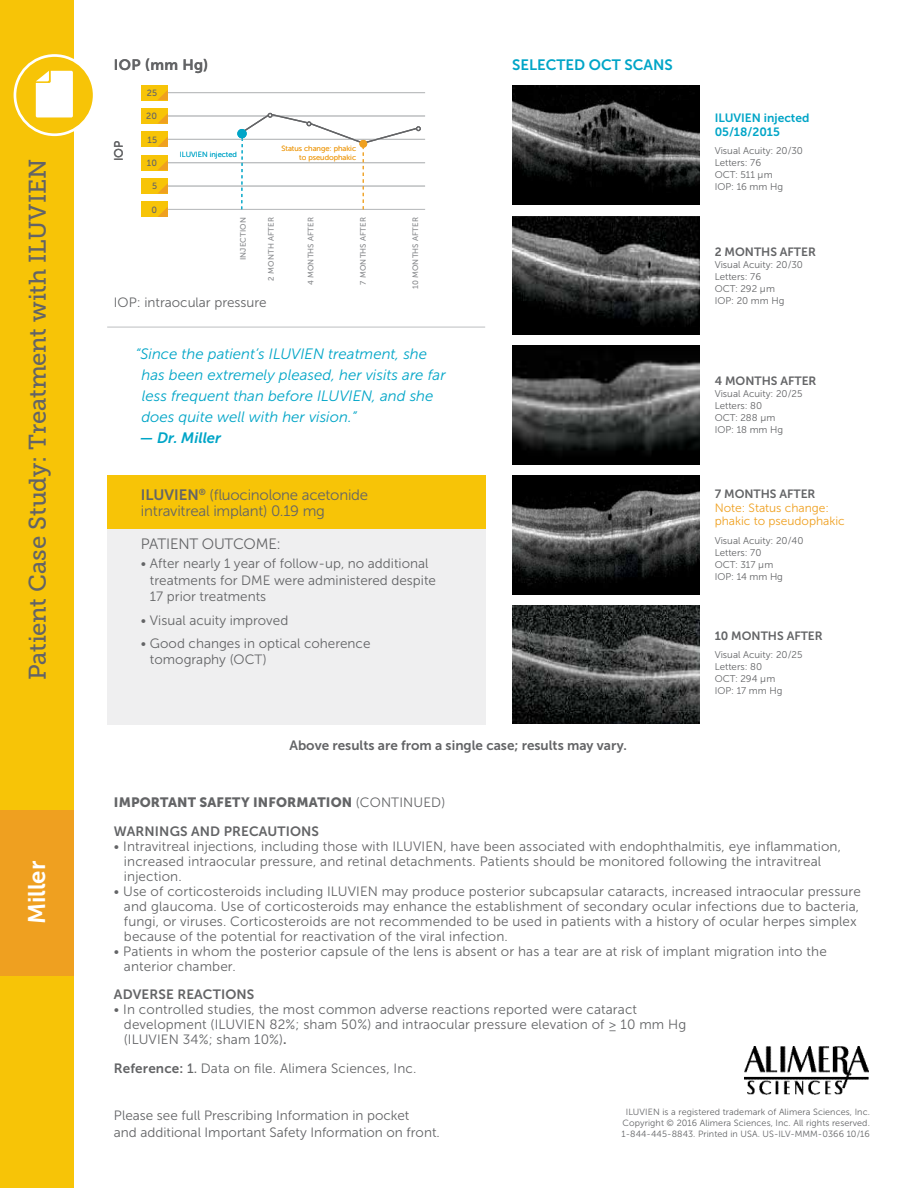
<style>
.page{position:relative;width:918px;height:1188px;background:#fff}
.page>*{position:absolute;margin:0;border:0;box-sizing:border-box;transform-origin:0 0}
.t1{font:24px "Museo Slab 500";letter-spacing:-.005em;color:#636466}
.t2{font:24px "Museo Sans 700";letter-spacing:-.005em;color:#fff}
.t3{font:italic 15px/21px "Museo Sans 300";color:#00a5c7}
.t4{font:15px/16.5px "Museo Sans 300";letter-spacing:-.015em;color:#636466}
.t5{font:15px "Museo Sans 700";color:#00a5c7}
.t6{font:italic 15px "Museo Sans 700";color:#00a5c7}
.t7{font:15px "Museo Sans 700";letter-spacing:.02em;color:#636466}
.t8{font:13.5px/15px "Museo Sans 300";letter-spacing:.01em;color:#636466}
.t9{font:13.5px "Museo Sans 700";color:#636466}
.t10{font:13.5px "Museo Sans 900";letter-spacing:.01em;color:#636466}
.t11{font:12px "Museo Sans 700";color:#636466}
.t12{font:12px/13.5px "Museo Sans 300";color:#efa020}
.t13{font:12px/13.5px "Museo Sans 700";color:#00a5c7}
.t14{font:12px "Museo Sans 500";color:#636466}
.t15{font:9.75px/12px "Museo Sans 300";color:#636466}
.t16{font:9px/10.8px "Museo Sans 300";letter-spacing:.01em;color:#636466;text-align:center}
.t17{font:9px "Museo Sans 500";letter-spacing:.02em;color:#636466}
.t18{font:7.8px "Museo Sans 500";letter-spacing:.02em;color:#87898c}
.t19{font:7.5px/9px "Museo Sans 300";color:#efa020;text-align:right}
.t20{font:7.5px "Museo Sans 300";color:#00a5c7}
.s1{font-family:"Museo Sans 700"}
.s2{font-family:"Museo Sans 300"}
.s3{font-family:"Museo Sans 500"}
</style>
<div class="page">
<div style="left:0;top:0;width:73px;height:1188px;background:#f7c407"></div>
<div style="left:0;top:810px;width:73px;height:165px;background:#efa020"></div>
<div style="left:15px;top:56px;width:79px;height:79px;background:#f7c407;border-radius:50%"></div>
<div style="left:14px;top:54px;width:82px;height:82px;border:3px solid #fff;border-radius:50%"></div>
<svg style="left:36px;top:71px;width:37px;height:46px;background:#fefbee"></svg>
<img style="left:745px;top:1047px;width:124px;height:48px">
<hr style="left:107px;top:327px;width:378px;height:1px;background:#bcbec0">
<div style="left:107px;top:529px;width:379px;height:195px;background:#efeff0"></div>
<div style="left:107px;top:475px;width:379px;height:54px;background:#f7c407"></div>
<hr style="left:168px;top:186px;width:257px;height:1px;background:#bcbec0">
<hr style="left:165px;top:162px;width:260px;height:1px;background:#bcbec0">
<hr style="left:168px;top:209px;width:257px;height:1px;background:#bcbec0">
<hr style="left:165px;top:139px;width:260px;height:1px;background:#bcbec0">
<hr style="left:168px;top:116px;width:257px;height:1px;background:#bcbec0">
<hr style="left:168px;top:92px;width:257px;height:1px;background:#bcbec0">
<div style="left:141px;top:202px;width:27px;height:15px;background:#f7c407"></div>
<svg style="left:158px;top:207px;width:10px;height:10px"></svg>
<div style="left:141px;top:179px;width:27px;height:15px;background:#f7c407"></div>
<svg style="left:158px;top:183px;width:10px;height:11px"></svg>
<div style="left:141px;top:155px;width:27px;height:15px;background:#f7c407"></div>
<svg style="left:158px;top:160px;width:10px;height:10px"></svg>
<div style="left:141px;top:132px;width:27px;height:15px;background:#f7c407"></div>
<svg style="left:158px;top:137px;width:10px;height:10px"></svg>
<div style="left:141px;top:109px;width:27px;height:15px;background:#f7c407"></div>
<svg style="left:158px;top:113px;width:10px;height:11px"></svg>
<div style="left:141px;top:85px;width:27px;height:15px;background:#f7c407"></div>
<svg style="left:158px;top:90px;width:10px;height:10px"></svg>
<svg style="left:239px;top:112px;width:182px;height:98px"></svg>
<div style="left:359px;top:140px;width:8px;height:8px;background:#efa020;border-radius:50%"></div>
<div style="left:237px;top:129px;width:10px;height:9px;background:#00a5c7;border-radius:50%"></div>
<img style="left:512px;top:605px;width:188px;height:119px">
<img style="left:512px;top:86px;width:188px;height:118px">
<img style="left:512px;top:216px;width:188px;height:118px">
<img style="left:512px;top:346px;width:188px;height:119px">
<img style="left:512px;top:475px;width:188px;height:119px">
<h1 class="t1" style="left:24px;top:680px;width:523px;rotate:-90deg">Patient Case Study: Treatment with ILUVIEN</h1>
<h1 class="t2" style="left:24px;top:924px;width:65px;rotate:-90deg">Miller</h1>
<p class="t7" style="left:114px;top:56px;width:96px">IOP (mm Hg)</p>
<p class="t17" style="left:147px;top:88px;width:12px">25</p>
<p class="t14" style="left:112px;top:161px;width:23px;rotate:-90deg">IOP</p>
<p class="t17" style="left:146px;top:111px;width:12px">20</p>
<p class="t17" style="left:148px;top:135px;width:11px">15</p>
<p class="t17" style="left:147px;top:158px;width:12px">10</p>
<p class="t17" style="left:152px;top:181px;width:7px">5</p>
<p class="t17" style="left:152px;top:205px;width:7px">0</p>
<p class="t20" style="left:180px;top:151px;width:59px">ILUVIEN injected</p>
<p class="t19" style="left:281px;top:144px;width:76px">Status change: phakic to pseudophakic</p>
<p class="t18" style="left:239px;top:260px;width:45px;rotate:-90deg">INJECTION</p>
<p class="t18" style="left:267px;top:281px;width:65px;rotate:-90deg">2 MONTH AFTER</p>
<p class="t18" style="left:307px;top:285px;width:70px;rotate:-90deg">4 MONTHS AFTER</p>
<p class="t18" style="left:359px;top:285px;width:69px;rotate:-90deg">7 MONTHS AFTER</p>
<p class="t18" style="left:411px;top:289px;width:74px;rotate:-90deg">10 MONTHS AFTER</p>
<p class="t8" style="left:114px;top:295px;width:154px">IOP: intraocular pressure</p>
<p class="t3" style="left:141px;top:344px;width:306px;text-indent:-6px">“Since the patient’s ILUVIEN treatment, she has been extremely pleased, her visits are far less frequent than before ILUVIEN, and she does quite well with her vision.”</p>
<p class="t6" style="left:140px;top:430px;width:83px">— Dr. Miller</p>
<p class="t4" style="left:141px;top:487px;width:229px"><span class="s1">ILUVIEN</span><sup>®</sup> (fluocinolone acetonide intravitreal implant) 0.19 mg</p>
<p class="t4" style="left:141px;top:536px;width:142px">PATIENT OUTCOME:</p>
<p class="t8" style="left:150px;top:556px;width:288px;line-height:16.5px;text-indent:-9px">• After nearly 1 year of follow-up, no additional treatments for DME were administered despite<br>17 prior treatments</p>
<p class="t8" style="left:141px;top:613px;width:149px">• Visual acuity improved</p>
<p class="t8" style="left:150px;top:635px;width:222px;line-height:16.5px;text-indent:-9px">• Good changes in optical coherence tomography (OCT)</p>
<p class="t5" style="left:512px;top:56px;width:162px">SELECTED OCT SCANS</p>
<p class="t9" style="left:289px;top:738px;width:339px">Above results are from a single case; results may vary.</p>
<p class="t13" style="left:715px;top:111px;width:96px">ILUVIEN injected<br>05/18/2015</p>
<p class="t15" style="left:715px;top:145px;width:90px">Visual Acuity: 20/30<br>Letters: 76<br>OCT: 511 μm<br>IOP: 16 mm Hg</p>
<p class="t11" style="left:715px;top:245px;width:103px">2 MONTHS AFTER</p>
<p class="t15" style="left:715px;top:258px;width:90px">Visual Acuity: 20/30<br>Letters: 76<br>OCT: 292 μm<br>IOP: 20 mm Hg</p>
<p class="t11" style="left:715px;top:375px;width:103px">4 MONTHS AFTER</p>
<p class="t15" style="left:715px;top:388px;width:89px">Visual Acuity: 20/25<br>Letters: 80<br>OCT: 288 μm<br>IOP: 18 mm Hg</p>
<p class="t11" style="left:715px;top:488px;width:102px">7 MONTHS AFTER</p>
<p class="t12" style="left:715px;top:501px;width:132px">Note: Status change: phakic to pseudophakic</p>
<p class="t15" style="left:715px;top:535px;width:90px">Visual Acuity: 20/40<br>Letters: 70<br>OCT: 317 μm<br>IOP: 14 mm Hg</p>
<p class="t11" style="left:715px;top:629px;width:110px">10 MONTHS AFTER</p>
<p class="t15" style="left:715px;top:649px;width:89px">Visual Acuity: 20/25<br>Letters: 80<br>OCT: 294 μm<br>IOP: 17 mm Hg</p>
<p class="t10" style="left:114px;top:795px;width:333px">IMPORTANT SAFETY INFORMATION <span class="s2">(CONTINUED)</span></p>
<p class="t9" style="left:114px;top:824px;width:207px">WARNINGS AND PRECAUTIONS</p>
<p class="t8" style="left:124px;top:839px;width:719px;text-indent:-10px">• Intravitreal injections, including those with ILUVIEN, have been associated with endophthalmitis, eye inflammation, increased intraocular pressure, and retinal detachments. Patients should be monitored following the intravitreal injection.</p>
<p class="t8" style="left:124px;top:884px;width:738px;text-indent:-10px">• Use of corticosteroids including ILUVIEN may produce posterior subcapsular cataracts, increased intraocular pressure and glaucoma. Use of corticosteroids may enhance the establishment of secondary ocular infections due to bacteria, fungi, or viruses. Corticosteroids are not recommended to be used in patients with a history of ocular herpes simplex because of the potential for reactivation of the viral infection.</p>
<p class="t8" style="left:124px;top:944px;width:704px;text-indent:-10px">• Patients in whom the posterior capsule of the lens is absent or has a tear are at risk of implant migration into the anterior chamber.</p>
<p class="t9" style="left:114px;top:987px;width:142px">ADVERSE REACTIONS</p>
<p class="t8" style="left:124px;top:1002px;width:564px;text-indent:-10px">• In controlled studies, the most common adverse reactions reported were cataract development (ILUVIEN 82%; sham 50%) and intraocular pressure elevation of ≥ 10 mm Hg (ILUVIEN 34%; sham 10%)<span class="s1">.</span></p>
<p class="t8" style="left:114px;top:1061px;width:304px"><span class="s1">Reference:</span> <span class="s3">1.</span> Data on file. Alimera Sciences, Inc.</p>
<p class="t16" style="left:621px;top:1107px;width:250px">ILUVIEN is a registered trademark of Alimera Sciences, Inc.<br>Copyright © 2016 Alimera Sciences, Inc. All rights reserved.<br>1-844-445-8843. Printed in USA. US-ILV-MMM-0366 10/16</p>
<p class="t8" style="left:114px;top:1108px;width:327px;line-height:16.5px">Please see full Prescribing Information in pocket<br>and additional Important Safety Information on front.</p>
</div>
